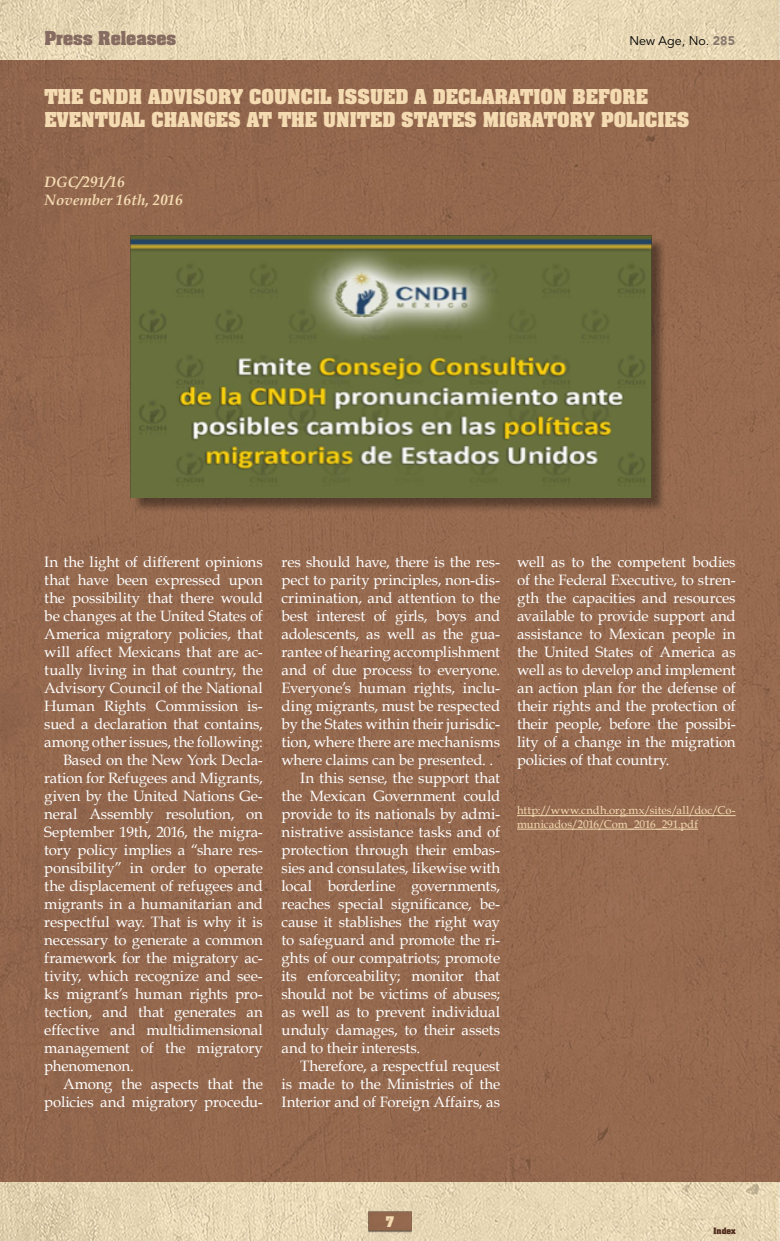
<style>
.page{position:relative;width:780px;height:1241px;background:#fff}
.page>*{position:absolute;margin:0;border:0;box-sizing:border-box;transform-origin:0 0}
.Tit_claro{font:700 17.5px/23.8px "Aachen Std";color:#f4dbb2}
.t1{font:700 16.25px "Aachen Std";color:#866b61}
.body_c_tab{font:15px/18px "Book Antiqua";letter-spacing:-.005em;color:#fff;text-align:justify}
.body{font:15px/18px "Book Antiqua";letter-spacing:-.01em;color:#fff;text-align:justify}
.fechas{font:italic 700 15px "Book Antiqua";color:#f4dbb2}
.t2{font:12.5px "Avenir LT Std";color:#000}
.t3{font:700 12.5px "Aachen Std";color:#f4dbb2}
.links{font:11.25px/13.5px "Book Antiqua";color:#f4dbb2}
.Tit_claro-2{font:700 7.5px "Aachen Std";color:#512c1d}
.s1{font-weight:900;color:#88786d}
</style>
<div class="page">
<img style="left:0;top:0;width:779px;height:1240px">
<img style="left:368px;top:1204px;width:43px;height:32px">
<div style="left:0;top:60px;width:779px;height:1120px;background:#95694e"></div>
<hr style="left:517px;top:815px;width:218px;height:1px;background:#f4dbb2">
<hr style="left:517px;top:828px;width:181px;height:1px;background:#f4dbb2">
<div style="left:133px;top:237px;width:533px;height:276px;background:#000;opacity:.4"></div>
<img style="left:129px;top:234px;width:523px;height:263px">
<p class="t1" style="left:44px;top:26px;width:133px">Press Releases</p>
<p class="t2" style="left:629px;top:34px;width:107px">New Age, No. <span class="s1">285</span></p>
<p class="Tit_claro" style="left:44px;top:85px;width:646px">THE CNDH ADVISORY COUNCIL ISSUED A DECLARATION BEFORE<br>EVENTUAL CHANGES AT THE UNITED STATES MIGRATORY POLICIES</p>
<p class="fechas" style="left:44px;top:173px;width:82px">DGC/291/16</p>
<p class="fechas" style="left:44px;top:191px;width:140px">November 16th, 2016</p>
<p class="body" style="left:44px;top:552px;width:220px">In the light of different opinions that have been expressed upon the possibility that there would be changes at the United States of America migratory policies, that will affect Mexicans that are ac&shy;tually living in that country, the Advisory Council of the National Human Rights Commission is&shy;sued a declaration that contains, among other issues, the following:</p>
<p class="body_c_tab" style="left:44px;top:750px;width:220px;text-indent:19px">Based on the New York Decla&shy;ration for Refugees and Migrants, given by the United Nations Ge&shy;neral Assembly resolution, on September 19th, 2016, the migra&shy;tory policy implies a “share res&shy;ponsibility” in order to operate the displacement of refugees and migrants in a humanitarian and respectful way. That is why it is necessary to generate a common framework for the migratory ac&shy;tivity, which recognize and see&shy;ks migrant’s human rights pro&shy;tection, and that generates an effective and multidimensional management of the migratory phenomenon.</p>
<p class="body_c_tab" style="left:44px;top:1074px;width:220px;text-align:right">Among the aspects that the policies and migratory procedu-</p>
<p class="body_c_tab" style="left:281px;top:552px;width:220px">res should have, there is the res&shy;pect to parity principles, non-dis&shy;crimination, and attention to the best interest of girls, boys and adolescents, as well as the gua&shy;rantee of hearing accomplishment and of due process to everyone.<br>Everyone’s human rights, inclu&shy;ding migrants, must be respected by the States within their jurisdic&shy;tion, where there are mechanisms where claims can be presented. .</p>
<p class="body_c_tab" style="left:281px;top:768px;width:220px;text-indent:19px">In this sense, the support that the Mexican Government could provide to its nationals by admi&shy;nistrative assistance tasks and of protection through their embas&shy;sies and consulates, likewise with local borderline governments, reaches special significance, be&shy;cause it stablishes the right way to safeguard and promote the ri&shy;ghts of our compatriots; promote its enforceability; monitor that should not be victims of abuses; as well as to prevent individual unduly damages, to their assets and to their interests.</p>
<p class="body_c_tab" style="left:281px;top:1056px;width:220px;text-indent:19px">Therefore, a respectful request is made to the Ministries of the Interior and of Foreign Affairs, as</p>
<p class="body_c_tab" style="left:517px;top:552px;width:220px">well as to the competent bodies of the Federal Executive, to stren&shy;gth the capacities and resources available to provide support and assistance to Mexican people in the United States of America as well as to develop and implement an action plan for the defense of their rights and the protection of their people, before the possibi&shy;lity of a change in the migration policies of that country.</p>
<p class="links" style="left:517px;top:803px;width:220px">http://www.cndh.org.mx/sites/all/doc/Co&shy;municados/2016/Com_2016_291.pdf</p>
<p class="t3" style="left:386px;top:1212px;width:10px">7</p>
<p class="Tit_claro-2" style="left:713px;top:1224px;width:24px">Index</p>
</div>
